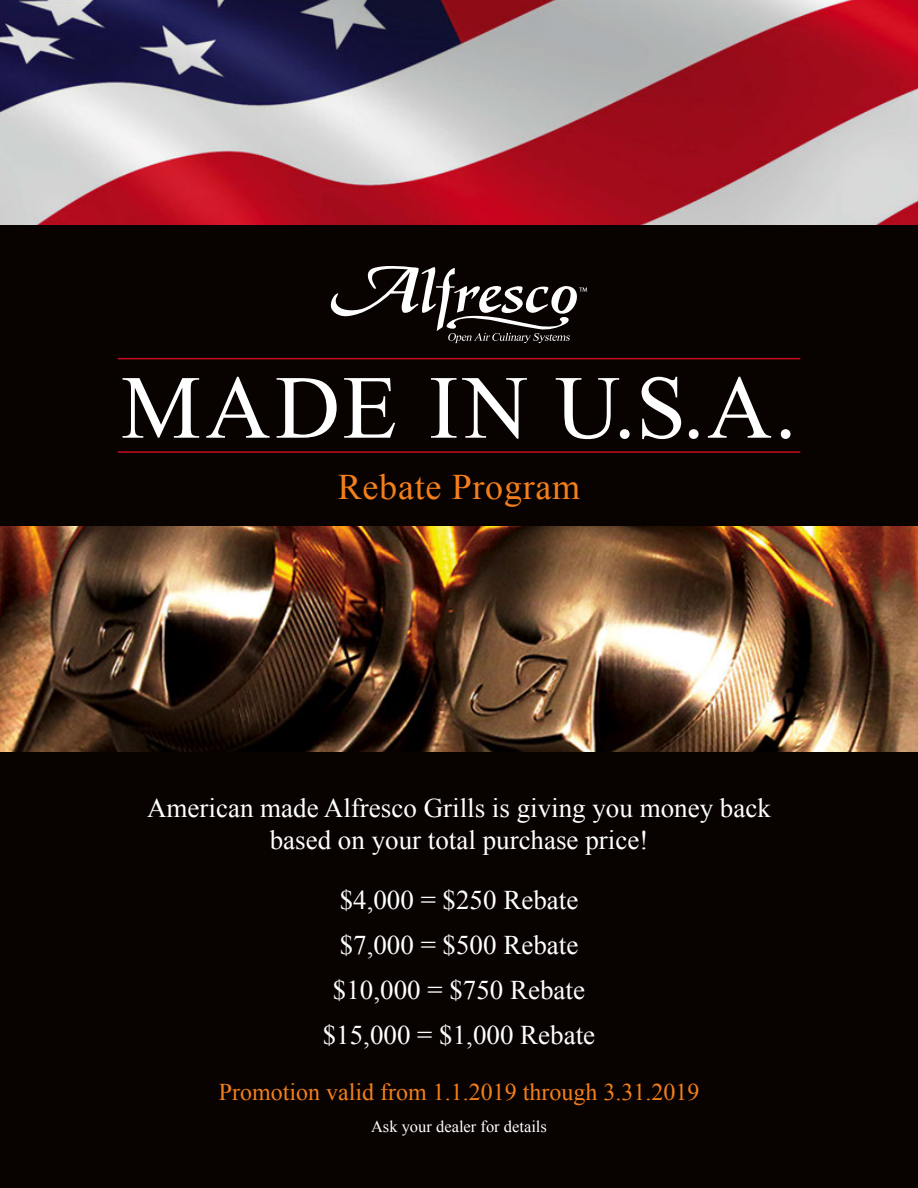
<style>
.page{position:relative;width:918px;height:1188px;background:#080200}
.page>*{position:absolute;margin:0;border:0;box-sizing:border-box;transform-origin:0 0}
.t1{font:90px "Times New Roman";letter-spacing:.05em;color:#fff}
.t2{font:36px "Times New Roman";letter-spacing:.02em;color:#f37f1c}
.t3{font:27px "Times New Roman";color:#fff}
.t4{font:24px "Times New Roman";color:#f37f1c}
.t5{font:16.5px "Times New Roman";color:#fff}
</style>
<div class="page">
<svg style="left:330px;top:266px;width:257px;height:77px"></svg>
<hr style="left:118px;top:358px;width:682px;height:1px;background:#c50c20">
<hr style="left:118px;top:451px;width:682px;height:2px;background:#c50c20">
<img style="left:0;top:0;width:918px;height:225px">
<img style="left:0;top:527px;width:918px;height:225px">
<p class="t1" style="left:121px;top:347px;width:677px">MADE IN U.S.A.</p>
<p class="t2" style="left:338px;top:463px;width:244px">Rebate Program</p>
<p class="t3" style="left:147px;top:790px;width:625px">American made Alfresco Grills is giving you money back</p>
<p class="t3" style="left:270px;top:822px;width:380px">based on your total purchase price!</p>
<p class="t3" style="left:340px;top:881px;width:240px">$4,000 = $250 Rebate</p>
<p class="t3" style="left:340px;top:926px;width:240px">$7,000 = $500 Rebate</p>
<p class="t3" style="left:333px;top:971px;width:254px">$10,000 = $750 Rebate</p>
<p class="t3" style="left:323px;top:1016px;width:274px">$15,000 = $1,000 Rebate</p>
<p class="t4" style="left:219px;top:1076px;width:482px">Promotion valid from 1.1.2019 through 3.31.2019</p>
<p class="t5" style="left:371px;top:1116px;width:177px">Ask your dealer for details</p>
</div>
